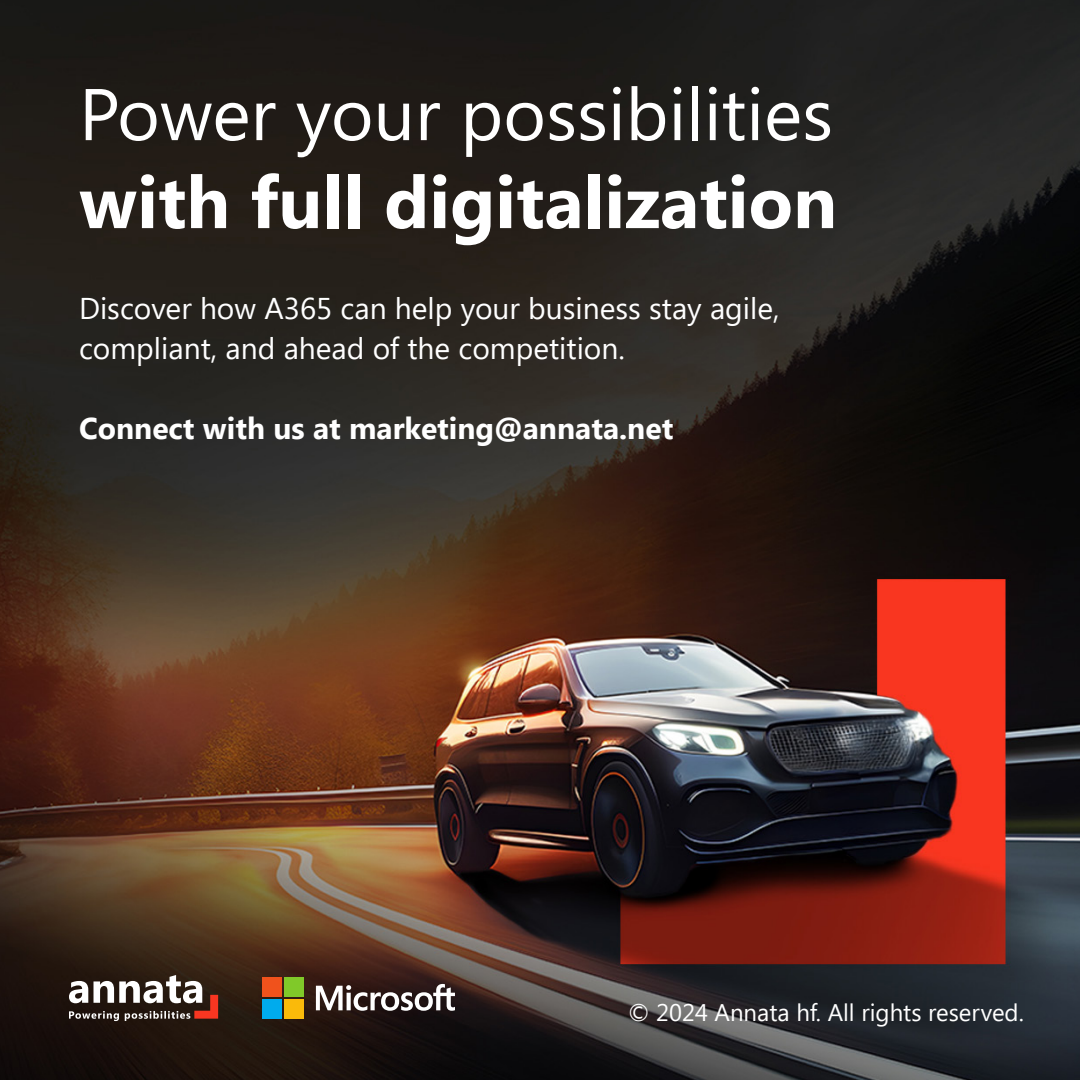
<style>
.page{position:relative;width:1080px;height:1080px;background:#fff}
.page>*{position:absolute;margin:0;border:0;box-sizing:border-box;transform-origin:0 0}
.t1{font:73px "Segoe UI";color:#fff}
.t2{font:700 73px "Segoe UI";color:#fff}
.t3{font:30px/40px "Segoe UI";color:#fff}
.t4{font:700 30px "Segoe UI";color:#fff}
.t5{font:24px "Segoe UI";color:#fff}
</style>
<div class="page">
<img style="left:0;top:0;width:1080px;height:1080px">
<svg style="left:69px;top:975px;width:149px;height:46px"></svg>
<svg style="left:316px;top:984px;width:139px;height:27px"></svg>
<div style="left:263px;top:977px;width:19px;height:20px;background:#f0521c"></div>
<div style="left:284px;top:977px;width:20px;height:20px;background:#80c929"></div>
<div style="left:263px;top:999px;width:19px;height:20px;background:#00abed"></div>
<div style="left:284px;top:999px;width:20px;height:20px;background:#faba0a"></div>
<h1 class="t1" style="left:79px;top:85px;width:756px">Power your possibilities</h1>
<h1 class="t2" style="left:79px;top:173px;width:760px">with full digitalization</h1>
<p class="t3" style="left:79px;top:291px;width:702px">Discover how A365 can help your business stay agile, compliant, and ahead of the competition.</p>
<p class="t4" style="left:79px;top:416px;width:596px">Connect with us at marketing@annata.net</p>
<p class="t5" style="left:628px;top:1003px;width:397px">© 2024 Annata hf. All rights reserved.</p>
</div>
